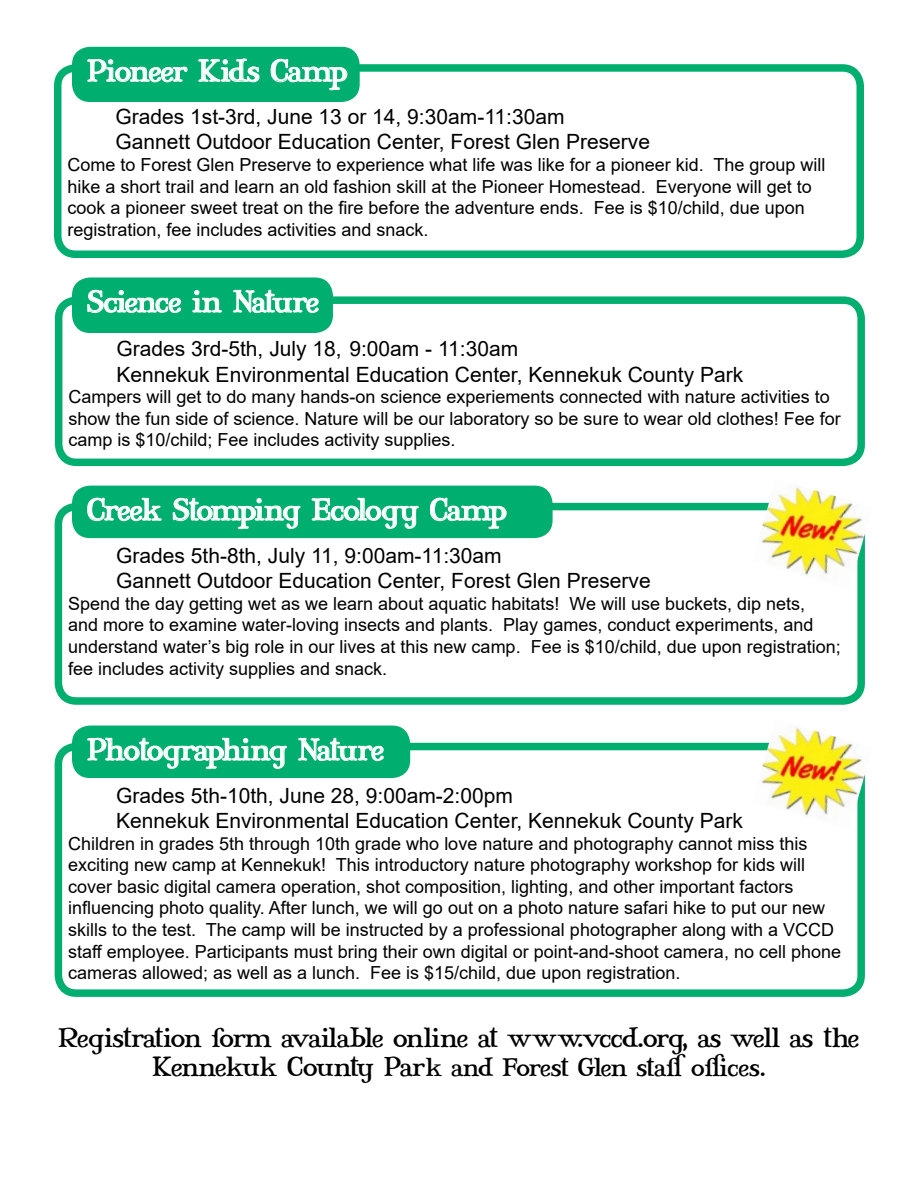
<style>
.page{position:relative;width:918px;height:1188px;background:#fff}
.page>*{position:absolute;margin:0;border:0;box-sizing:border-box;transform-origin:0 0}
.t1{font:27px "Mary Jane Antique";letter-spacing:-.04em;color:#fff}
.t2{font:24px "Mary Jane Antique";letter-spacing:-.035em;color:#000}
.t3{font:22.5px "Mary Jane Antique";letter-spacing:-.035em;color:#000}
.t4{font:21px/25.2px "Arial";color:#000}
.t5{font:18px/21.6px "Arial";color:#000}
.s1{font-size:24px}
</style>
<div class="page">
<div style="left:55px;top:503px;width:810px;height:202px;border:8px solid #00ae6f;border-radius:18px"></div>
<div style="left:54px;top:64px;width:810px;height:194px;border:8px solid #00ae6f;border-radius:18px"></div>
<div style="left:55px;top:296px;width:810px;height:170px;border:8px solid #00ae6f;border-radius:18px"></div>
<div style="left:72px;top:278px;width:261px;height:55px;background:#00ae6f;border-radius:18px"></div>
<svg style="left:87px;top:289px;width:94px;height:24px"></svg>
<svg style="left:192px;top:290px;width:30px;height:23px"></svg>
<svg style="left:233px;top:289px;width:86px;height:24px"></svg>
<div style="left:72px;top:47px;width:288px;height:55px;background:#00ae6f;border-radius:18px"></div>
<svg style="left:87px;top:59px;width:101px;height:24px"></svg>
<svg style="left:198px;top:58px;width:62px;height:25px"></svg>
<svg style="left:270px;top:59px;width:78px;height:32px"></svg>
<div style="left:55px;top:743px;width:810px;height:254px;border:8px solid #00ae6f;border-radius:18px"></div>
<div style="left:72px;top:726px;width:338px;height:52px;background:#00ae6f;border-radius:18px"></div>
<svg style="left:87px;top:737px;width:200px;height:32px"></svg>
<svg style="left:298px;top:738px;width:86px;height:23px"></svg>
<img style="left:752px;top:486px;width:113px;height:103px">
<div style="left:72px;top:486px;width:481px;height:52px;background:#00ae6f;border-radius:18px"></div>
<svg style="left:87px;top:497px;width:75px;height:24px"></svg>
<svg style="left:172px;top:498px;width:129px;height:31px"></svg>
<svg style="left:311px;top:497px;width:108px;height:32px"></svg>
<svg style="left:430px;top:497px;width:77px;height:32px"></svg>
<img style="left:752px;top:727px;width:113px;height:103px">
<h1 class="t1" style="left:87px;top:47px;width:262px">Pioneer Kids Camp</h1>
<p class="t4" style="left:116px;top:104px;width:536px">Grades 1st-3rd, June 13 or 14, 9:30am-11:30am<br>Gannett Outdoor Education Center, Forest Glen Preserve</p>
<p class="t5" style="left:68px;top:154px;width:759px">Come to Forest Glen Preserve to experience what life was like for a pioneer kid. The group will hike a short trail and learn an old fashion skill at the Pioneer Homestead. Everyone will get to cook a pioneer sweet treat on the fire before the adventure ends. Fee is $10/child, due upon registration, fee includes activities and snack.</p>
<h1 class="t1" style="left:87px;top:278px;width:233px">Science in Nature</h1>
<p class="t4" style="left:116px;top:336px;width:628px">Grades 3rd-5th, July 18, 9:00am - 11:30am<br>Kennekuk Environmental Education Center, Kennekuk County Park</p>
<p class="t5" style="left:68px;top:386px;width:774px">Campers will get to do many hands-on science experiements connected with nature activities to show the fun side of science. Nature will be our laboratory so be sure to wear old clothes! Fee for camp is $10/child; Fee includes activity supplies.</p>
<h1 class="t1" style="left:87px;top:486px;width:421px">Creek Stomping Ecology Camp</h1>
<p class="t4" style="left:116px;top:543px;width:536px">Grades 5th-8th, July 11, 9:00am-11:30am<br>Gannett Outdoor Education Center, Forest Glen Preserve</p>
<p class="t5" style="left:68px;top:592px;width:774px">Spend the day getting wet as we learn about aquatic habitats! We will use buckets, dip nets,<br>and more to examine water-loving insects and plants. Play games, conduct experiments, and understand water’s big role in our lives at this new camp. Fee is $10/child, due upon registration; fee includes activity supplies and snack.</p>
<h1 class="t1" style="left:87px;top:726px;width:298px">Photographing Nature</h1>
<p class="t4" style="left:116px;top:783px;width:628px">Grades 5th-10th, June 28, 9:00am-2:00pm<br>Kennekuk Environmental Education Center, Kennekuk County Park</p>
<p class="t5" style="left:68px;top:832px;width:774px">Children in grades 5th through 10th grade who love nature and photography cannot miss this exciting new camp at Kennekuk! This introductory nature photography workshop for kids will cover basic digital camera operation, shot composition, lighting, and other important factors influencing photo quality. After lunch, we will go out on a photo nature safari hike to put our new skills to the test. The camp will be instructed by a professional photographer along with a VCCD staff employee. Participants must bring their own digital or point-and-shoot camera, no cell phone cameras allowed; as well as a lunch. Fee is $15/child, due upon registration.</p>
<h2 class="t2" style="left:58px;top:1016px;width:803px">Registration form available online at www.vccd.org, as well as the</h2>
<p class="t3" style="left:152px;top:1047px;width:614px"><span class="s1">Kennekuk County Par</span>k and Forest Glen staff offices.</p>
</div>
